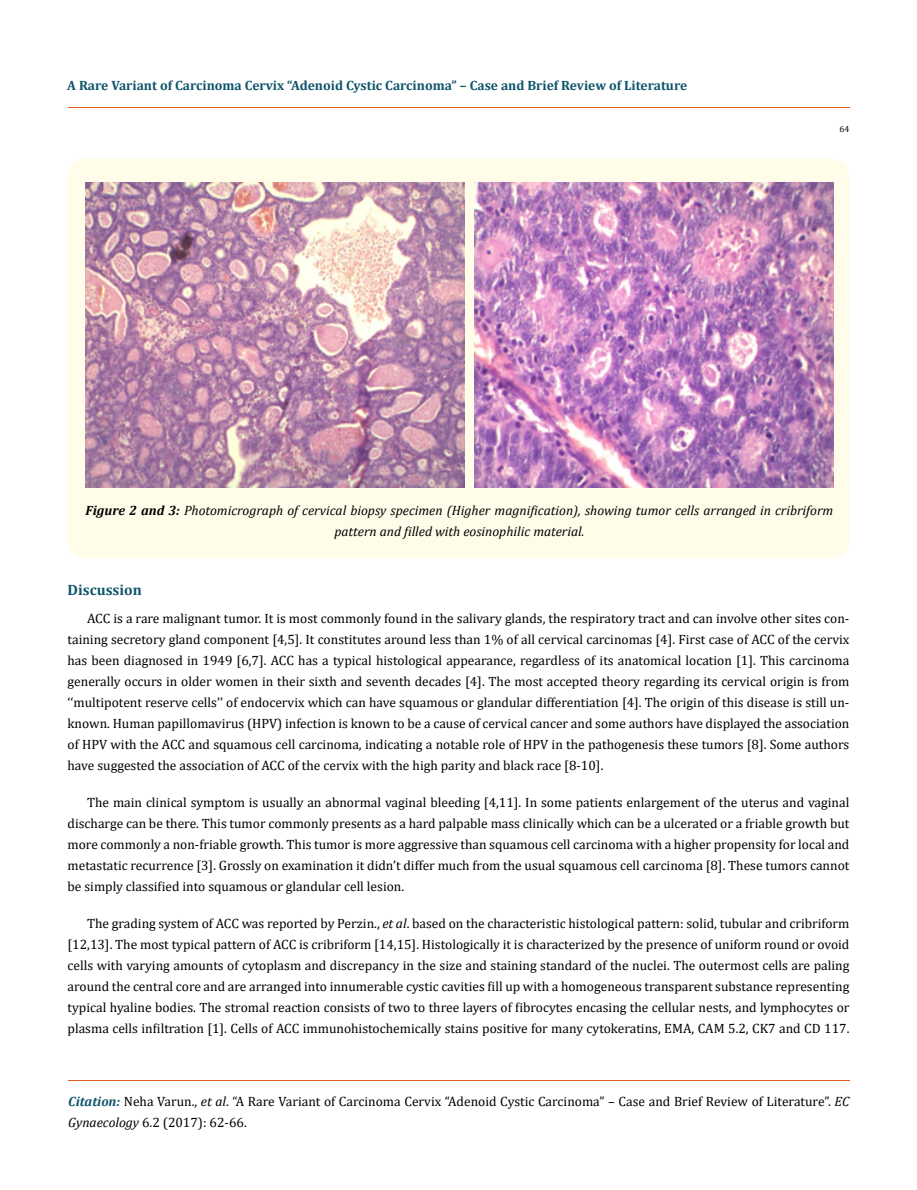
<style>
.page{position:relative;width:917px;height:1190px;background:#fff}
.page>*{position:absolute;margin:0;border:0;box-sizing:border-box;transform-origin:0 0}
.t1{font:700 15px "Cambria";color:#0e546a}
.t2{font:13.5px/21px "Cambria";color:#000;text-align:justify}
.t3{font:italic 13.5px/21px "Cambria";color:#000;text-align:center}
.t4{font:700 13.5px "Cambria";color:#0e546a}
.t5{font:9px "Cambria";color:#000}
.s1{font-weight:700}
.s2{font-style:italic}
.s3{font-weight:700;font-style:italic;color:#0e546a}
</style>
<div class="page">
<hr style="left:68px;top:108px;width:781px;height:1px;background:#e05d1a">
<hr style="left:68px;top:1080px;width:781px;height:1px;background:#e05d1a">
<div style="left:68px;top:159px;width:781px;height:399px;background:#fffde9;border-radius:18px"></div>
<img style="left:86px;top:183px;width:378px;height:305px">
<img style="left:474px;top:182px;width:359px;height:305px">
<p class="t4" style="left:67px;top:76px;width:621px">A Rare Variant of Carcinoma Cervix “Adenoid Cystic Carcinoma” – Case and Brief Review of Literature</p>
<p class="t5" style="left:839px;top:124px;width:11px">64</p>
<p class="t3" style="left:86px;top:499px;width:749px"><span class="s1">Figure 2 and 3:</span> Photomicrograph of cervical biopsy specimen (Higher magnification), showing tumor cells arranged in cribriform pattern and filled with eosinophilic material.</p>
<p class="t1" style="left:68px;top:579px;width:76px">Discussion</p>
<p class="t2" style="left:68px;top:607px;width:783px;text-indent:19px">ACC is a rare malignant tumor. It is most commonly found in the salivary glands, the respiratory tract and can involve other sites con&shy;taining secretory gland component [4,5]. It constitutes around less than 1% of all cervical carcinomas [4]. First case of ACC of the cervix has been diagnosed in 1949 [6,7]. ACC has a typical histological appearance, regardless of its anatomical location [1]. This carcinoma generally occurs in older women in their sixth and seventh decades [4]. The most accepted theory regarding its cervical origin is from ‘‘multipotent reserve cells’’ of endocervix which can have squamous or glandular differentiation [4]. The origin of this disease is still un&shy;known. Human papillomavirus (HPV) infection is known to be a cause of cervical cancer and some authors have displayed the association of HPV with the ACC and squamous cell carcinoma, indicating a notable role of HPV in the pathogenesis these tumors [8]. Some authors have suggested the association of ACC of the cervix with the high parity and black race [8-10].</p>
<p class="t2" style="left:68px;top:792px;width:783px;text-indent:19px">The main clinical symptom is usually an abnormal vaginal bleeding [4,11]. In some patients enlargement of the uterus and vaginal discharge can be there. This tumor commonly presents as a hard palpable mass clinically which can be a ulcerated or a friable growth but more commonly a non-friable growth. This tumor is more aggressive than squamous cell carcinoma with a higher propensity for local and metastatic recurrence [3]. Grossly on examination it didn’t differ much from the usual squamous cell carcinoma [8]. These tumors cannot be simply classified into squamous or glandular cell lesion.</p>
<p class="t2" style="left:68px;top:912px;width:783px;text-indent:20px">The grading system of ACC was reported by Perzin., <span class="s2">et al</span>. based on the characteristic histological pattern: solid, tubular and cribriform [12,13]. The most typical pattern of ACC is cribriform [14,15]. Histologically it is characterized by the presence of uniform round or ovoid cells with varying amounts of cytoplasm and discrepancy in the size and staining standard of the nuclei. The outermost cells are paling around the central core and are arranged into innumerable cystic cavities fill up with a homogeneous transparent substance representing typical hyaline bodies. The stromal reaction consists of two to three layers of fibrocytes encasing the cellular nests, and lymphocytes or plasma cells infiltration [1]. Cells of ACC immunohistochemically stains positive for many cytokeratins, EMA, CAM 5.2, CK7 and CD 117.</p>
<p class="t2" style="left:68px;top:1090px;width:782px"><span class="s3">Citation:</span> Neha Varun., <span class="s2">et al</span>. “A Rare Variant of Carcinoma Cervix “Adenoid Cystic Carcinoma” – Case and Brief Review of Literature”. <span class="s2">EC<br>Gynaecology</span> 6.2 (2017): 62-66.</p>
</div>
